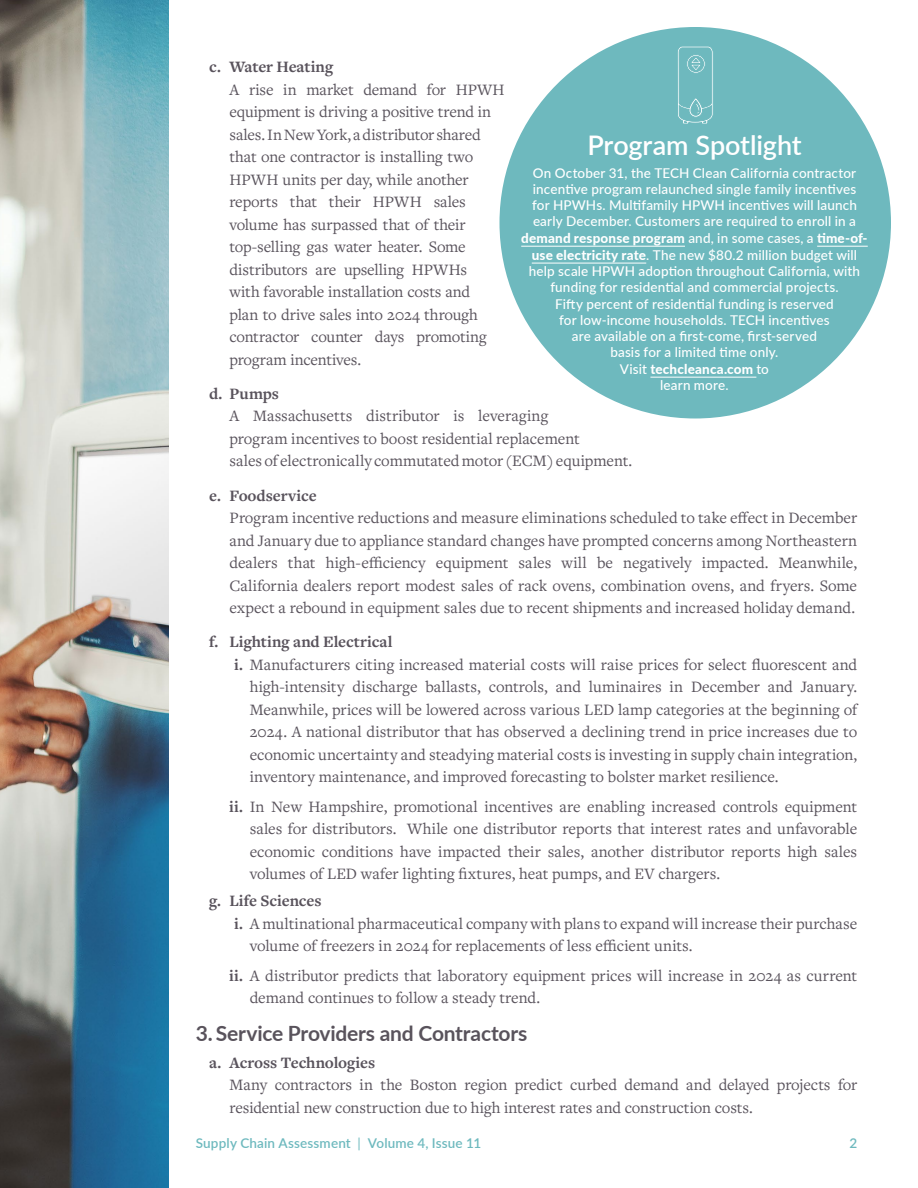
<style>
.page{position:relative;width:918px;height:1188px;background:#fff}
.page>*{position:absolute;margin:0;border:0;box-sizing:border-box;transform-origin:0 0}
.t1{font:600 27px "Lato";letter-spacing:-.005em;color:#fff}
.t2{font:700 21px "Lato";letter-spacing:-.01em;color:#59535c}
.t3{font:16.5px/22.5px "Freight Text Pro";color:#59535c}
.t4{font:700 16.5px "Freight Text Pro";letter-spacing:-.005em;color:#59535c}
.t5{font:500 13.5px/16.4px "Lato";letter-spacing:.01em;color:#fff;text-align:center}
.t6{font:600 13.5px "Lato";letter-spacing:.01em;color:#6eb9be}
.s1{font-weight:700}
.s2{font-weight:800}
.s3{font-weight:400}
</style>
<div class="page">
<img style="left:0;top:0;width:169px;height:1188px">
<div style="left:500px;top:27px;width:391px;height:391px;background:#6eb9be;border-radius:50%"></div>
<hr style="left:521px;top:246px;width:164px;height:1px;background:#fff">
<hr style="left:817px;top:246px;width:51px;height:1px;background:#fff">
<hr style="left:532px;top:263px;width:114px;height:1px;background:#fff">
<hr style="left:650px;top:377px;width:106px;height:1px;background:#fff">
<svg style="left:677px;top:46px;width:36px;height:78px"></svg>
<p class="t4" style="left:209px;top:56px;width:126px">c. Water Heating</p>
<p class="t3" style="left:229px;top:78px;width:277px">A rise in market demand for HPWH equipment is driving a positive trend in sales. In New York, a distributor shared that one contractor is installing two HPWH units per day, while another reports that their HPWH sales volume has surpassed that of their top-selling gas water heater. Some distributors are upselling HPWHs<br>with favorable installation costs and<br>plan to drive sales into 2024 through contractor counter days promoting program incentives.</p>
<p class="t4" style="left:209px;top:383px;width:71px">d. Pumps</p>
<p class="t3" style="left:229px;top:404px;width:404px">A Massachusetts distributor is leveraging<br>program incentives to boost residential replacement<br>sales of electronically commutated motor (ECM) equipment.</p>
<p class="t4" style="left:209px;top:484px;width:109px">e. Foodservice</p>
<p class="t3" style="left:229px;top:506px;width:629px;text-align:justify">Program incentive reductions and measure eliminations scheduled to take effect in December and January due to appliance standard changes have prompted concerns among Northeastern dealers that high-efficiency equipment sales will be negatively impacted. Meanwhile, California dealers report modest sales of rack ovens, combination ovens, and fryers. Some expect a rebound in equipment sales due to recent shipments and increased holiday demand.</p>
<p class="t4" style="left:209px;top:631px;width:185px">f. Lighting and Electrical</p>
<p class="t3" style="left:234px;top:653px;width:625px"><span class="s1">i.</span> Manufacturers citing increased material costs will raise prices for select fluorescent and</p>
<p class="t3" style="left:250px;top:675px;width:609px">high-intensity discharge ballasts, controls, and luminaires in December and January.</p>
<p class="t3" style="left:250px;top:698px;width:609px">Meanwhile, prices will be lowered across various LED lamp categories at the beginning of</p>
<p class="t3" style="left:250px;top:720px;width:609px">2024. A national distributor that has observed a declining trend in price increases due to</p>
<p class="t3" style="left:250px;top:743px;width:609px">economic uncertainty and steadying material costs is investing in supply chain integration,</p>
<p class="t3" style="left:250px;top:765px;width:530px">inventory maintenance, and improved forecasting to bolster market resilience.</p>
<p class="t3" style="left:250px;top:794px;width:609px;text-align:justify;text-indent:-21px"><span class="s1">ii.</span> In New Hampshire, promotional incentives are enabling increased controls equipment sales for distributors. While one distributor reports that interest rates and unfavorable economic conditions have impacted their sales, another distributor reports high sales volumes of LED wafer lighting fixtures, heat pumps, and EV chargers.</p>
<p class="t4" style="left:209px;top:890px;width:114px">g. Life Sciences</p>
<p class="t3" style="left:234px;top:912px;width:625px"><span class="s1">i.</span> A multinational pharmaceutical company with plans to expand will increase their purchase</p>
<p class="t3" style="left:250px;top:934px;width:444px">volume of freezers in 2024 for replacements of less efficient units.</p>
<p class="t3" style="left:250px;top:964px;width:609px;text-indent:-21px"><span class="s1">ii.</span> A distributor predicts that laboratory equipment prices will increase in 2024 as current demand continues to follow a steady trend.</p>
<p class="t2" style="left:196px;top:1017px;width:333px">3. Service Providers and Contractors</p>
<p class="t4" style="left:209px;top:1052px;width:167px">a. Across Technologies</p>
<p class="t3" style="left:229px;top:1073px;width:629px">Many contractors in the Boston region predict curbed demand and delayed projects for residential new construction due to high interest rates and construction costs.</p>
<h1 class="t1" style="left:587px;top:125px;width:216px">Program Spotlight</h1>
<p class="t5" style="left:521px;top:164px;width:348px">On October 31, the TECH Clean California contractor incentive program relaunched single family incentives<br>for HPWHs. Multifamily HPWH incentives will launch early December. Customers are required to enroll in a <span class="s2">demand response program</span> and, in some cases, a <span class="s2">time-of&shy;use electricity rate</span>. The new $80.2 million budget will help scale HPWH adoption throughout California, with funding for residential and commercial projects.<br>Fifty percent of residential funding is reserved<br>for low-income households. TECH incentives<br>are available on a first-come, first-served<br>basis for a limited time only.<br>Visit <span class="s2">techcleanca.com</span> to<br>learn more.</p>
<p class="t6" style="left:196px;top:1133px;width:287px">Supply Chain Assessment <span class="s3">|</span> Volume 4, Issue 11</p>
<p class="t6" style="left:849px;top:1133px;width:9px">2</p>
</div>
